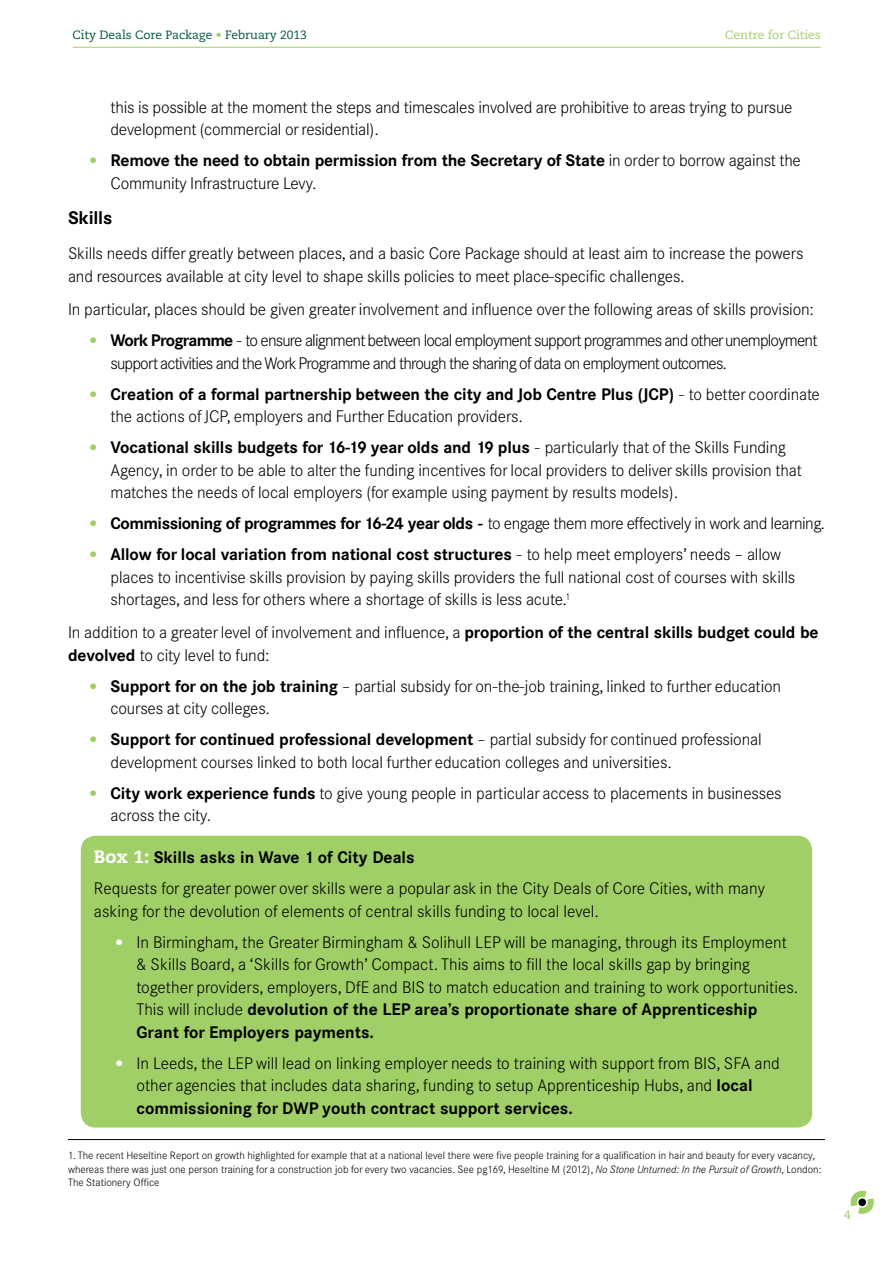
<style>
.page{position:relative;width:893px;height:1263px;background:#fff}
.page>*{position:absolute;margin:0;border:0;box-sizing:border-box;transform-origin:0 0}
.t1{font:700 18px "Corporate SBQ";letter-spacing:-.01em;color:#000}
.t2{font:300 16.5px/22.5px "Corporate SBQ";letter-spacing:-.01em;color:#000}
.t3{font:300 16.5px/22.5px "Corporate SBQ";letter-spacing:-.05em;color:#000}
.t4{font:700 16.5px/22.5px "Corporate SBQ";letter-spacing:-.015em;color:#000}
.t5{font:300 16.5px "Corporate SBQ";letter-spacing:-.03em;color:#000}
.t6{font:12px "Caecilia LT Std";color:#005836}
.t7{font:12px "Caecilia LT Std";color:#a0cf67}
.t8{font:12px "Caecilia LT Std";color:#95cb6e}
.t9{font:300 10.5px/13.5px "Corporate SBQ";color:#000}
.s1{color:#a0cf67}
.s2{font-family:"Caecilia LT Std";font-weight:800;color:#a0cf67}
.s3{font-weight:300}
.s4{font-weight:700}
.s5{font-family:"Caecilia LT Std";font-weight:800;font-size:18px;color:#fff}
.s6{font-family:"Caecilia LT Std";font-weight:800;color:#fff}
.s7{font-style:italic}
</style>
<div class="page">
<hr style="left:73px;top:47px;width:748px;height:1px;background:#a0cf67">
<svg style="left:850px;top:1190px;width:24px;height:24px"></svg>
<hr style="left:68px;top:1139px;width:757px;height:1px;background:#000">
<div style="left:81px;top:836px;width:731px;height:291px;background:#a0cf67;border-radius:15px"></div>
<p class="t6" style="left:73px;top:28px;width:236px">City Deals Core Package <span class="s1">•</span> February 2013</p>
<p class="t7" style="left:725px;top:28px;width:97px">Centre for Cities</p>
<p class="t2" style="left:111px;top:96px;width:683px">this is possible at the moment the steps and timescales involved are prohibitive to areas trying to pursue development (commercial or residential).</p>
<p class="t4" style="left:111px;top:150px;width:692px;text-indent:-21px"><span class="s2">•</span> Remove the need to obtain permission from the Secretary of State <span class="s3">in order to borrow against the<br>Community Infrastructure Levy.</span></p>
<p class="t1" style="left:68px;top:207px;width:46px">Skills</p>
<p class="t2" style="left:68px;top:243px;width:737px">Skills needs differ greatly between places, and a basic Core Package should at least aim to increase the powers and resources available at city level to shape skills policies to meet place-specific challenges.</p>
<p class="t2" style="left:68px;top:298px;width:747px">In particular, places should be given greater involvement and influence over the following areas of skills provision:</p>
<p class="t3" style="left:111px;top:329px;width:708px;text-indent:-21px"><span class="s2">•</span> <span class="s4">Work Programme</span> - to ensure alignment between local employment support programmes and other unemployment support activities and the Work Programme and through the sharing of data on employment outcomes.</p>
<p class="t2" style="left:111px;top:383px;width:711px;text-indent:-21px"><span class="s2">•</span> <span class="s4">Creation of a formal partnership between the city and Job Centre Plus (JCP)</span> - to better coordinate the actions of JCP, employers and Further Education providers.</p>
<p class="t2" style="left:111px;top:436px;width:693px;text-indent:-21px"><span class="s2">•</span> <span class="s4">Vocational skills budgets for 16-19 year olds and 19 plus</span> - particularly that of the Skills Funding<br>Agency, in order to be able to alter the funding incentives for local providers to deliver skills provision that matches the needs of local employers (for example using payment by results models).</p>
<p class="t5" style="left:89px;top:514px;width:737px"><span class="s2">•</span> <span class="s4">Commissioning of programmes for 16-24 year olds -</span> to engage them more effectively in work and learning.</p>
<p class="t2" style="left:111px;top:543px;width:686px;text-indent:-21px"><span class="s2">•</span> <span class="s4">Allow for local variation from national cost structures</span> - to help meet employers’ needs – allow places to incentivise skills provision by paying skills providers the full national cost of courses with skills shortages, and less for others where a shortage of skills is less acute.<sup>1</sup></p>
<p class="t2" style="left:68px;top:621px;width:752px">In addition to a greater level of involvement and influence, a <span class="s4">proportion of the central skills budget could be devolved</span> to city level to fund:</p>
<p class="t2" style="left:111px;top:675px;width:672px;text-indent:-21px"><span class="s2">•</span> <span class="s4">Support for on the job training</span> – partial subsidy for on-the-job training, linked to further education courses at city colleges.</p>
<p class="t2" style="left:111px;top:728px;width:653px;text-indent:-21px"><span class="s2">•</span> <span class="s4">Support for continued professional development</span> – partial subsidy for continued professional development courses linked to both local further education colleges and universities.</p>
<p class="t2" style="left:111px;top:782px;width:672px;text-indent:-21px"><span class="s2">•</span> <span class="s4">City work experience funds</span> to give young people in particular access to placements in businesses across the city.</p>
<p class="t2" style="left:94px;top:842px;width:672px;line-height:31px"><span class="s5">Box 1:</span> <span class="s4">Skills asks in Wave 1 of City Deals<br></span>Requests for greater power over skills were a popular ask in the City Deals of Core Cities, with many</p>
<p class="t2" style="left:94px;top:900px;width:507px">asking for the devolution of elements of central skills funding to local level.</p>
<p class="t2" style="left:136px;top:931px;width:663px;text-indent:-21px"><span class="s6">•</span> In Birmingham, the Greater Birmingham &amp; Solihull LEP will be managing, through its Employment &amp; Skills Board, a ‘Skills for Growth’ Compact. This aims to fill the local skills gap by bringing together providers, employers, DfE and BIS to match education and training to work opportunities.<br>This will include <span class="s4">devolution of the LEP area’s proportionate share of Apprenticeship Grant for Employers payments.</span></p>
<p class="t2" style="left:136px;top:1052px;width:645px;text-indent:-21px"><span class="s6">•</span> In Leeds, the LEP will lead on linking employer needs to training with support from BIS, SFA and other agencies that includes data sharing, funding to setup Apprenticeship Hubs, and <span class="s4">local commissioning for DWP youth contract support services.</span></p>
<p class="t9" style="left:68px;top:1149px;width:755px">1. The recent Heseltine Report on growth highlighted for example that at a national level there were five people training for a qualification in hair and beauty for every vacancy, whereas there was just one person training for a construction job for every two vacancies. See pg169, Heseltine M (2012), <span class="s7">No Stone Unturned: In the Pursuit of Growth</span>, London:<br>The Stationery Office</p>
<p class="t8" style="left:844px;top:1208px;width:8px">4</p>
</div>
